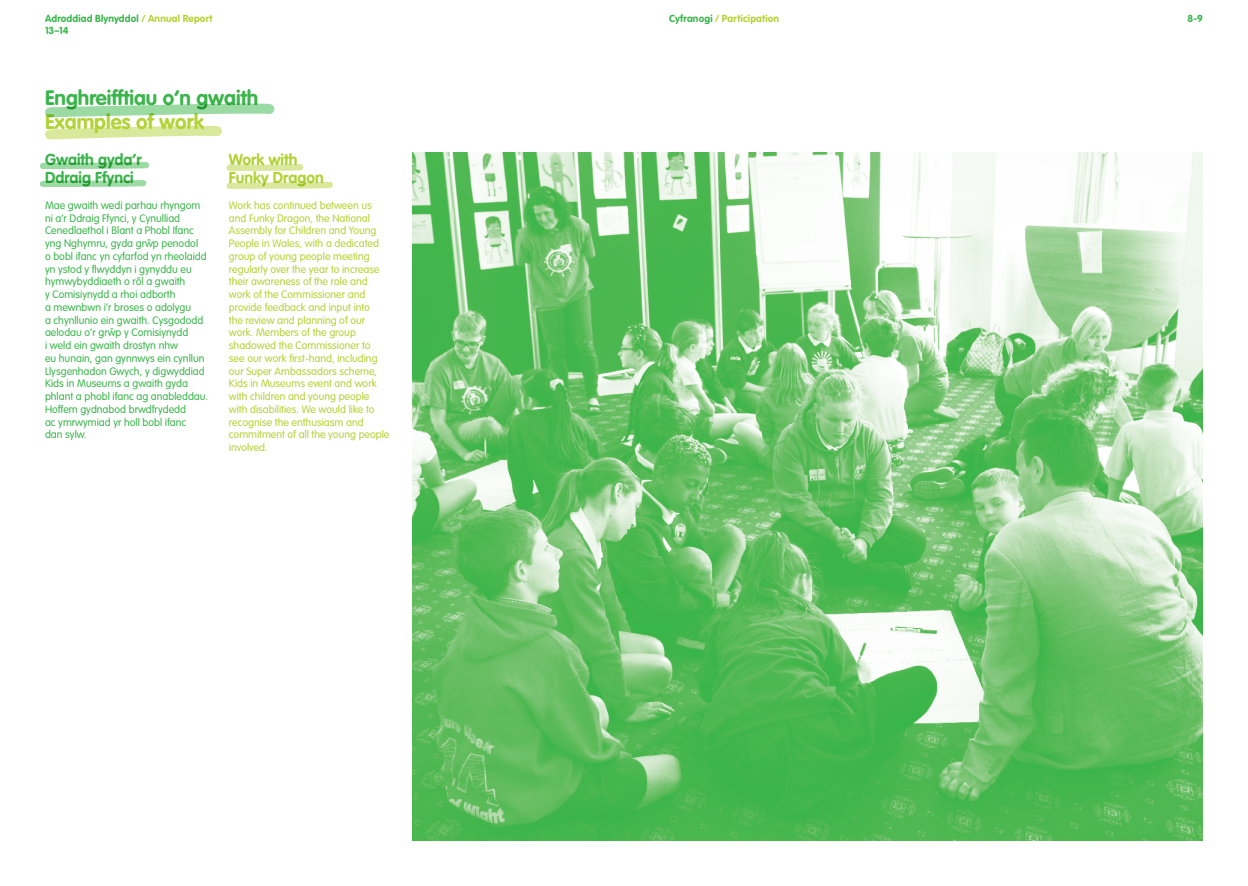
<style>
.page{position:relative;width:1248px;height:886px;background:#fff}
.page>*{position:absolute;margin:0;border:0;box-sizing:border-box;transform-origin:0 0}
.t1{font:700 20.62px "VAG Rounded";color:#39b54a}
.t2{font:700 20.62px "VAG Rounded";color:#b3d235}
.t3{font:700 15.62px/18.8px "VAG Rounded";color:#39b54a}
.t4{font:700 15.62px/18.8px "VAG Rounded";color:#b3d235}
.t5{font:300 10.62px/12.8px "VAG Rounded";color:#b3d235}
.t6{font:300 10.62px/12.8px "VAG Rounded";color:#39b54a}
.t7{font:700 10px/12px "VAG Rounded";letter-spacing:.015em;color:#39b54a}
.t8{font:700 10px "VAG Rounded";letter-spacing:.02em;color:#b3d235}
.s1{color:#b3d235}
.s2{color:#39b54a}
</style>
<div class="page">
<svg style="left:45px;top:125px;width:177px;height:15px"></svg>
<svg style="left:226px;top:164px;width:78px;height:7px"></svg>
<svg style="left:39px;top:162px;width:110px;height:7px"></svg>
<svg style="left:226px;top:181px;width:107px;height:8px"></svg>
<svg style="left:39px;top:180px;width:108px;height:7px"></svg>
<svg style="left:45px;top:103px;width:230px;height:15px"></svg>
<img style="left:413px;top:152px;width:789px;height:689px">
<p class="t7" style="left:45px;top:12px;width:169px">Adroddiad Blynyddol <span class="s1">/ Annual Report<br></span>13–14</p>
<p class="t8" style="left:669px;top:13px;width:112px"><span class="s2">Cyfranogi</span> / Participation</p>
<p class="t7" style="left:1187px;top:12px;width:17px">8-9</p>
<h1 class="t1" style="left:45px;top:85px;width:215px">Enghreifftiau o’n gwaith</h1>
<h1 class="t2" style="left:45px;top:110px;width:160px">Examples of work</h1>
<h2 class="t3" style="left:45px;top:150px;width:98px">Gwaith gyda’r<br>Ddraig Ffynci</h2>
<p class="t6" style="left:45px;top:199px;width:165px">Mae gwaith wedi parhau rhyngom ni a’r Ddraig Ffynci, y Cynulliad<br>Cenedlaethol i Blant a Phobl Ifanc yng Nghymru, gyda grwˆ p penodol<br>o bobl ifanc yn cyfarfod yn rheolaidd yn ystod y flwyddyn i gynyddu eu hymwybyddiaeth o rôl a gwaith<br>y Comisiynydd a rhoi adborth<br>a mewnbwn i’r broses o adolygu<br>a chynllunio ein gwaith. Cysgododd aelodau o’r grwˆ p y Comisiynydd<br>i weld ein gwaith drostyn nhw<br>eu hunain, gan gynnwys ein cynllun<br>Llysgenhadon Gwych, y digwyddiad<br>Kids in Museums a gwaith gyda phlant a phobl ifanc ag anableddau.<br>Hoffem gydnabod brwdfrydedd<br>ac ymrwymiad yr holl bobl ifanc<br>dan sylw.</p>
<h2 class="t4" style="left:229px;top:150px;width:96px">Work with<br>Funky Dragon</h2>
<p class="t5" style="left:229px;top:199px;width:162px">Work has continued between us and Funky Dragon, the National<br>Assembly for Children and Young<br>People in Wales, with a dedicated group of young people meeting regularly over the year to increase their awareness of the role and work of the Commissioner and provide feedback and input into<br>the review and planning of our work. Members of the group shadowed the Commissioner to<br>see our work first-hand, including our Super Ambassadors scheme,<br>Kids in Museums event and work with children and young people with disabilities. We would like to recognise the enthusiasm and commitment of all the young people involved.</p>
</div>
